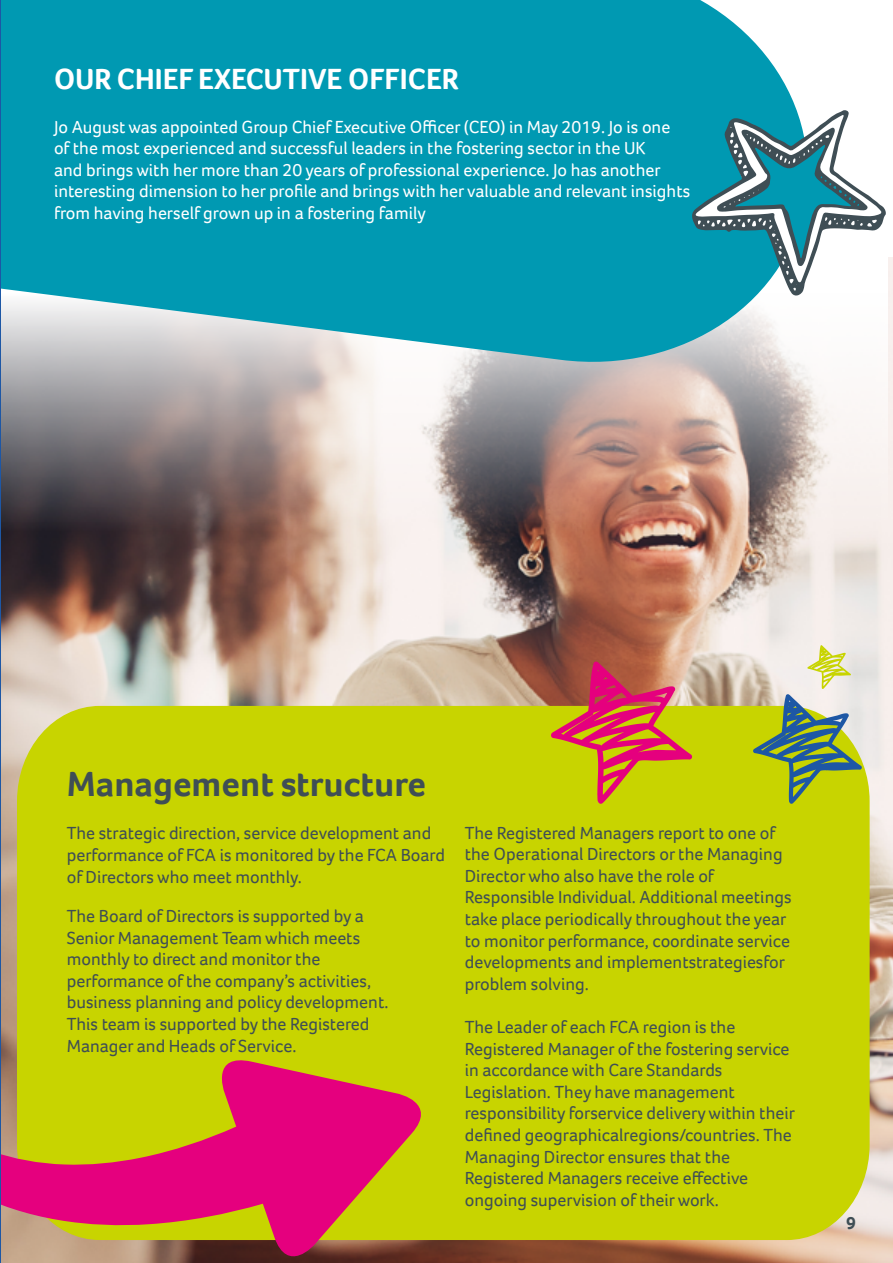
<style>
.page{position:relative;width:893px;height:1263px;background:#fff}
.page>*{position:absolute;margin:0;border:0;box-sizing:border-box;transform-origin:0 0}
.t1{font:700 36px "Foco";color:#3f4e55}
.t2{font:700 30px "Foco";color:#fff}
.t3{font:18px/21.6px "Foco";color:#3f4e55}
.t4{font:18px/21.6px "Foco";color:#fff}
.t5{font:700 18px "Foco";color:#3f4e55}
</style>
<div class="page">
<img style="left:1px;top:258px;width:892px;height:1005px">
<div style="left:17px;top:706px;width:853px;height:534px;background:#c8d400"></div>
<img style="left:1px;top:258px;width:887px;height:373px">
<svg style="left:1px;top:0;width:819px;height:375px;background:#24a4b9"></svg>
<svg style="left:1px;top:897px;width:438px;height:366px;background:#ca9627"></svg>
<svg style="left:551px;top:662px;width:141px;height:142px;background:#cb7d3a"></svg>
<svg style="left:691px;top:110px;width:195px;height:186px"></svg>
<hr style="left:0;top:0;width:1px;height:1263px;background:#1d57a5">
<svg style="left:753px;top:645px;width:109px;height:159px;background:#b3c17c"></svg>
<h2 class="t2" style="left:54px;top:59px;width:406px">OUR CHIEF EXECUTIVE OFFICER</h2>
<p class="t4" style="left:54px;top:115px;width:638px">Jo August was appointed Group Chief Executive Officer (CEO) in May 2019. Jo is one of the most experienced and successful leaders in the fostering sector in the UK<br>and brings with her more than 20 years of professional experience. Jo has another interesting dimension to her profile and brings with her valuable and relevant insights from having herself grown up in a fostering family</p>
<h1 class="t1" style="left:67px;top:760px;width:361px">Management structure</h1>
<p class="t3" style="left:67px;top:822px;width:380px">The strategic direction, service development and performance of FCA is monitored by the FCA Board of Directors who meet monthly.</p>
<p class="t3" style="left:67px;top:905px;width:323px">The Board of Directors is supported by a Senior Management Team which meets monthly to direct and monitor the performance of the company’s activities, business planning and policy development.<br>This team is supported by the Registered Manager and Heads of Service.</p>
<p class="t3" style="left:465px;top:821px;width:328px">The Registered Managers report to one of the Operational Directors or the Managing Director who also have the role of Responsible Individual. Additional meetings take place periodically throughout the year to monitor performance, coordinate service developments and implementstrategiesfor problem solving.</p>
<p class="t3" style="left:465px;top:1016px;width:332px">The Leader of each FCA region is the Registered Manager of the fostering service in accordance with Care Standards Legislation. They have management responsibility forservice delivery within their defined geographicalregions/countries. The Managing Director ensures that the Registered Managers receive effective ongoing supervision of their work.</p>
<p class="t5" style="left:846px;top:1211px;width:11px">9</p>
</div>
